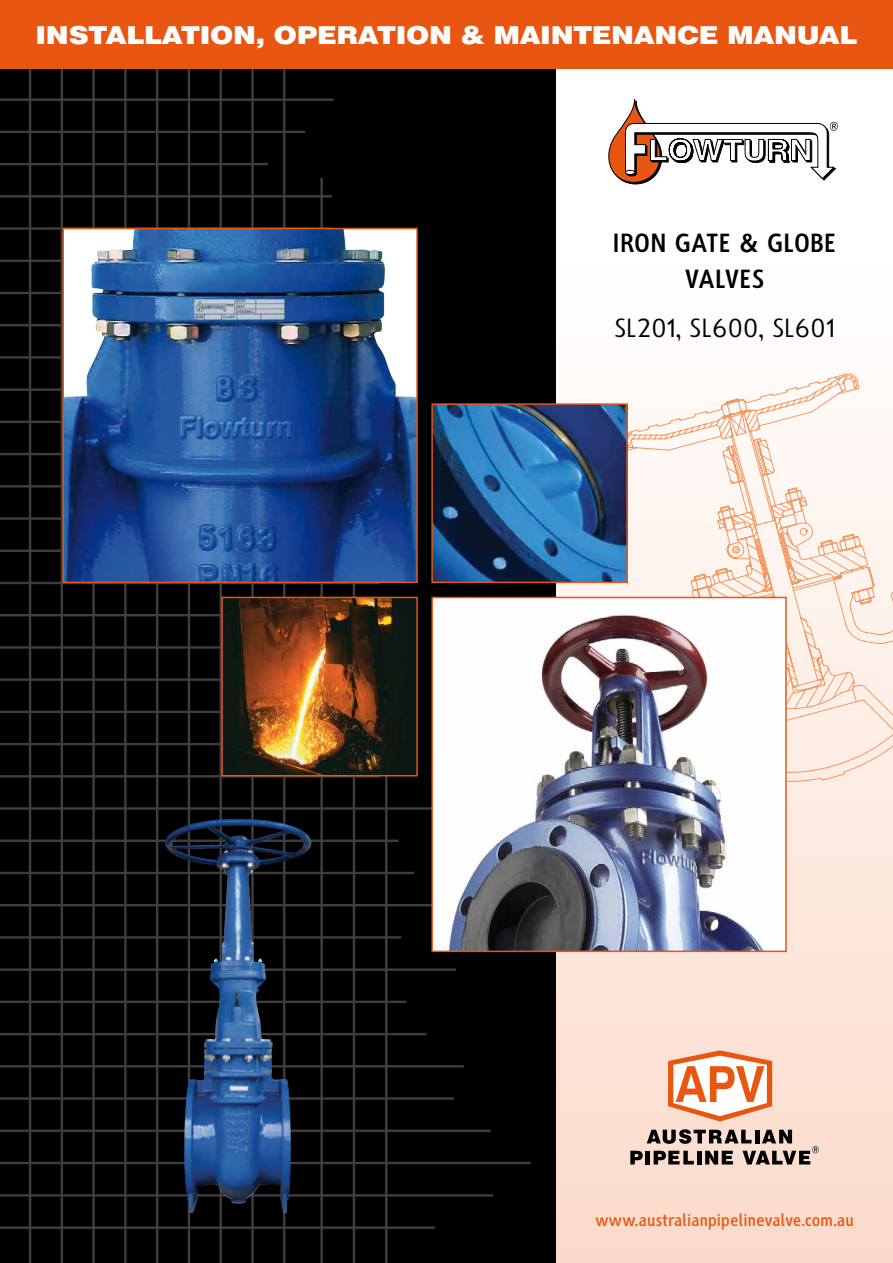
<style>
.page{position:relative;width:893px;height:1263px;background:#000}
.page>*{position:absolute;margin:0;border:0;box-sizing:border-box;transform-origin:0 0}
.t1{font:700 30px/36px "HS Sans";letter-spacing:-.01em;color:#000;text-align:center}
.t2{font:30px "HS Sans";letter-spacing:.005em;color:#000}
.t3{font:900 24.75px "Swiss 721 BT";letter-spacing:-.01em;color:#fff;scale:1.14 1}
.t4{font:700 18px "HS Sans";color:#e85611}
</style>
<div class="page">
<svg style="left:556px;top:69px;width:337px;height:1194px;background:#fdede6"></svg>
<hr style="left:385px;top:769px;width:2px;height:494px;background:#3e3d40">
<hr style="left:353px;top:244px;width:2px;height:1019px;background:#3e3d40">
<hr style="left:320px;top:178px;width:3px;height:1085px;background:#3e3d40">
<hr style="left:283px;top:0;width:2px;height:1263px;background:#3e3d40">
<hr style="left:251px;top:0;width:3px;height:1263px;background:#3e3d40">
<hr style="left:219px;top:0;width:3px;height:1263px;background:#3e3d40">
<hr style="left:188px;top:0;width:2px;height:1263px;background:#3e3d40">
<hr style="left:156px;top:0;width:2px;height:1263px;background:#3e3d40">
<hr style="left:124px;top:0;width:3px;height:1263px;background:#3e3d40">
<hr style="left:92px;top:0;width:3px;height:1263px;background:#3e3d40">
<hr style="left:61px;top:0;width:2px;height:1263px;background:#3e3d40">
<hr style="left:29px;top:0;width:2px;height:1263px;background:#3e3d40">
<hr style="left:0;top:98px;width:334px;height:3px;background:#3e3d40">
<hr style="left:0;top:131px;width:305px;height:2px;background:#3e3d40">
<hr style="left:0;top:163px;width:268px;height:2px;background:#3e3d40">
<hr style="left:0;top:195px;width:332px;height:3px;background:#3e3d40">
<hr style="left:0;top:227px;width:332px;height:3px;background:#3e3d40">
<hr style="left:0;top:260px;width:369px;height:2px;background:#3e3d40">
<hr style="left:0;top:292px;width:380px;height:2px;background:#3e3d40">
<hr style="left:0;top:324px;width:365px;height:2px;background:#3e3d40">
<hr style="left:0;top:356px;width:364px;height:3px;background:#3e3d40">
<hr style="left:0;top:388px;width:414px;height:3px;background:#3e3d40">
<hr style="left:0;top:421px;width:400px;height:2px;background:#3e3d40">
<hr style="left:0;top:453px;width:380px;height:2px;background:#3e3d40">
<hr style="left:0;top:485px;width:380px;height:2px;background:#3e3d40">
<hr style="left:0;top:517px;width:380px;height:3px;background:#3e3d40">
<hr style="left:0;top:549px;width:380px;height:3px;background:#3e3d40">
<hr style="left:0;top:582px;width:380px;height:2px;background:#3e3d40">
<hr style="left:0;top:614px;width:380px;height:2px;background:#3e3d40">
<hr style="left:0;top:646px;width:380px;height:3px;background:#3e3d40">
<hr style="left:0;top:678px;width:380px;height:3px;background:#3e3d40">
<hr style="left:0;top:711px;width:380px;height:2px;background:#3e3d40">
<hr style="left:0;top:743px;width:380px;height:2px;background:#3e3d40">
<hr style="left:0;top:775px;width:380px;height:2px;background:#3e3d40">
<hr style="left:0;top:807px;width:456px;height:3px;background:#3e3d40">
<hr style="left:0;top:839px;width:399px;height:3px;background:#3e3d40">
<hr style="left:0;top:872px;width:414px;height:2px;background:#3e3d40">
<hr style="left:0;top:904px;width:454px;height:2px;background:#3e3d40">
<hr style="left:0;top:936px;width:401px;height:3px;background:#3e3d40">
<hr style="left:0;top:968px;width:456px;height:3px;background:#3e3d40">
<hr style="left:0;top:1001px;width:406px;height:2px;background:#3e3d40">
<hr style="left:0;top:1033px;width:426px;height:2px;background:#3e3d40">
<hr style="left:0;top:1065px;width:464px;height:2px;background:#3e3d40">
<hr style="left:0;top:1097px;width:454px;height:3px;background:#3e3d40">
<hr style="left:0;top:1194px;width:493px;height:2px;background:#3e3d40">
<hr style="left:0;top:1129px;width:491px;height:3px;background:#3e3d40">
<hr style="left:0;top:1226px;width:435px;height:3px;background:#3e3d40">
<hr style="left:0;top:1162px;width:531px;height:2px;background:#3e3d40">
<div style="left:0;top:0;width:893px;height:69px;background:#e85611"></div>
<svg style="left:668px;top:1050px;width:104px;height:71px;background:#f5b79a"></svg>
<svg style="left:630px;top:1129px;width:189px;height:35px"></svg>
<img style="left:223px;top:599px;width:193px;height:175px">
<div style="left:221px;top:597px;width:197px;height:179px;border:1px solid #e85611"></div>
<img style="left:65px;top:231px;width:350px;height:349px">
<div style="left:62px;top:228px;width:356px;height:355px;border:2px solid #e85611"></div>
<img style="left:162px;top:819px;width:129px;height:394px">
<div style="left:613px;top:391px;width:280px;height:434px;background:#fdece2"></div>
<svg style="left:620px;top:373px;width:273px;height:393px;background:#fdece3"></svg>
<svg style="left:785px;top:373px;width:108px;height:329px;background:#fdede4"></svg>
<img style="left:433px;top:405px;width:193px;height:176px">
<div style="left:431px;top:403px;width:197px;height:180px;border:1px solid #e85611"></div>
<img style="left:434px;top:600px;width:350px;height:349px">
<div style="left:431px;top:597px;width:356px;height:355px;border:2px solid #e85611"></div>
<svg style="left:608px;top:99px;width:230px;height:85px;background:#d8cdc8"></svg>
<p class="t3" style="left:36px;top:20px;width:722px">INSTALLATION, OPERATION &amp; MAINTENANCE MANUAL</p>
<p class="t1" style="left:612px;top:226px;width:225px">IRON GATE &amp; GLOBE<br>VALVES</p>
<p class="t2" style="left:614px;top:312px;width:223px">SL201, SL600, SL601</p>
<p class="t4" style="left:595px;top:1211px;width:260px">www.australianpipelinevalve.com.au</p>
</div>
